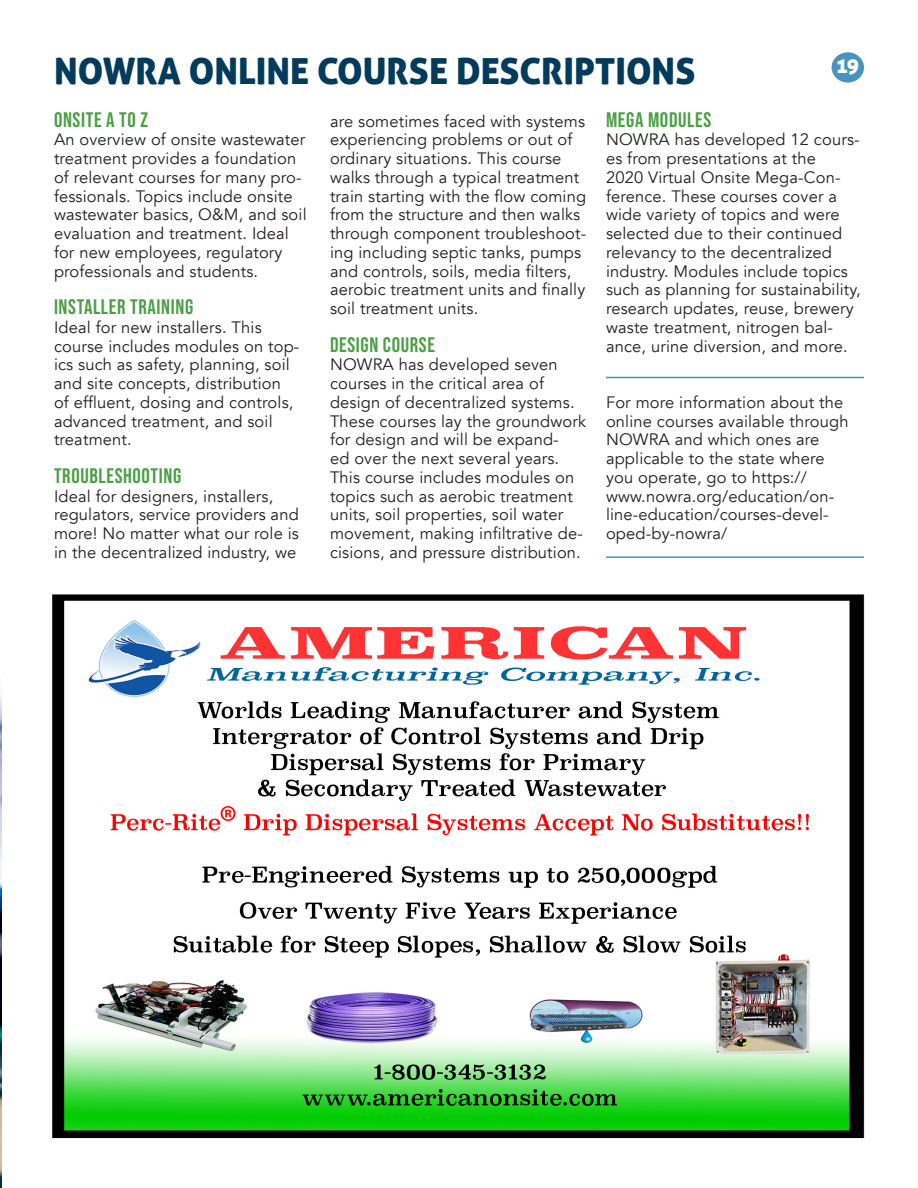
<style>
.page{position:relative;width:918px;height:1188px;background:#fff}
.page>*{position:absolute;margin:0;border:0;box-sizing:border-box;transform-origin:0 0}
.t1{font:36px "Aller Display";color:#023b5b}
.t2{font:21px "Bebas Neue";letter-spacing:.03em;color:#4b9f45}
.t3{font:21px "Aller Display";color:#fff}
.t4{font:16.5px/18.8px "Avenir";letter-spacing:.01em;color:#231f20}
</style>
<div class="page">
<div style="left:832px;top:52px;width:32px;height:31px;background:#4794c0;border-radius:50%"></div>
<img style="left:52px;top:594px;width:813px;height:545px">
<hr style="left:606px;top:377px;width:258px;height:1px;background:#4794c0">
<hr style="left:606px;top:556px;width:258px;height:2px;background:#4794c0">
<img style="left:0;top:689px;width:2px;height:499px">
<p class="t1" style="left:54px;top:49px;width:643px">NOWRA ONLINE COURSE DESCRIPTIONS</p>
<p class="t3" style="left:836px;top:53px;width:24px">19</p>
<p class="t2" style="left:54px;top:107px;width:96px">ONSITE A TO Z</p>
<p class="t4" style="left:54px;top:131px;width:254px">An overview of onsite wastewater treatment provides a foundation of relevant courses for many pro&shy;fessionals. Topics include onsite wastewater basics, O&amp;M, and soil evaluation and treatment. Ideal for new employees, regulatory professionals and students.</p>
<p class="t2" style="left:54px;top:295px;width:141px">INSTALLER TRAINING</p>
<p class="t4" style="left:54px;top:318px;width:247px">Ideal for new installers. This course includes modules on top&shy;ics such as safety, planning, soil and site concepts, distribution of effluent, dosing and controls, advanced treatment, and soil treatment.</p>
<p class="t2" style="left:54px;top:464px;width:129px">TROUBLESHOOTING</p>
<p class="t4" style="left:54px;top:487px;width:246px">Ideal for designers, installers, regulators, service providers and more! No matter what our role is in the decentralized industry, we</p>
<p class="t2" style="left:606px;top:107px;width:107px">MEGA MODULES</p>
<p class="t4" style="left:606px;top:131px;width:256px">NOWRA has developed 12 cours&shy;es from presentations at the<br>2020 Virtual Onsite Mega-Con&shy;ference. These courses cover a wide variety of topics and were selected due to their continued relevancy to the decentralized industry. Modules include topics such as planning for sustainability, research updates, reuse, brewery waste treatment, nitrogen bal&shy;ance, urine diversion, and more.</p>
<p class="t4" style="left:330px;top:112px;width:258px">are sometimes faced with systems experiencing problems or out of ordinary situations. This course walks through a typical treatment train starting with the flow coming from the structure and then walks through component troubleshoot&shy;ing including septic tanks, pumps and controls, soils, media filters, aerobic treatment units and finally soil treatment units.</p>
<p class="t2" style="left:330px;top:332px;width:106px">DESIGN COURSE</p>
<p class="t4" style="left:330px;top:356px;width:258px">NOWRA has developed seven courses in the critical area of design of decentralized systems.<br>These courses lay the groundwork for design and will be expand-<br>ed over the next several years.<br>This course includes modules on topics such as aerobic treatment units, soil properties, soil water movement, making infiltrative de&shy;cisions, and pressure distribution.</p>
<p class="t4" style="left:606px;top:393px;width:244px">For more information about the online courses available through<br>NOWRA and which ones are applicable to the state where you operate, go to https:// www.nowra.org/education/on&shy;line-education/courses-devel&shy;oped-by-nowra/</p>
</div>
